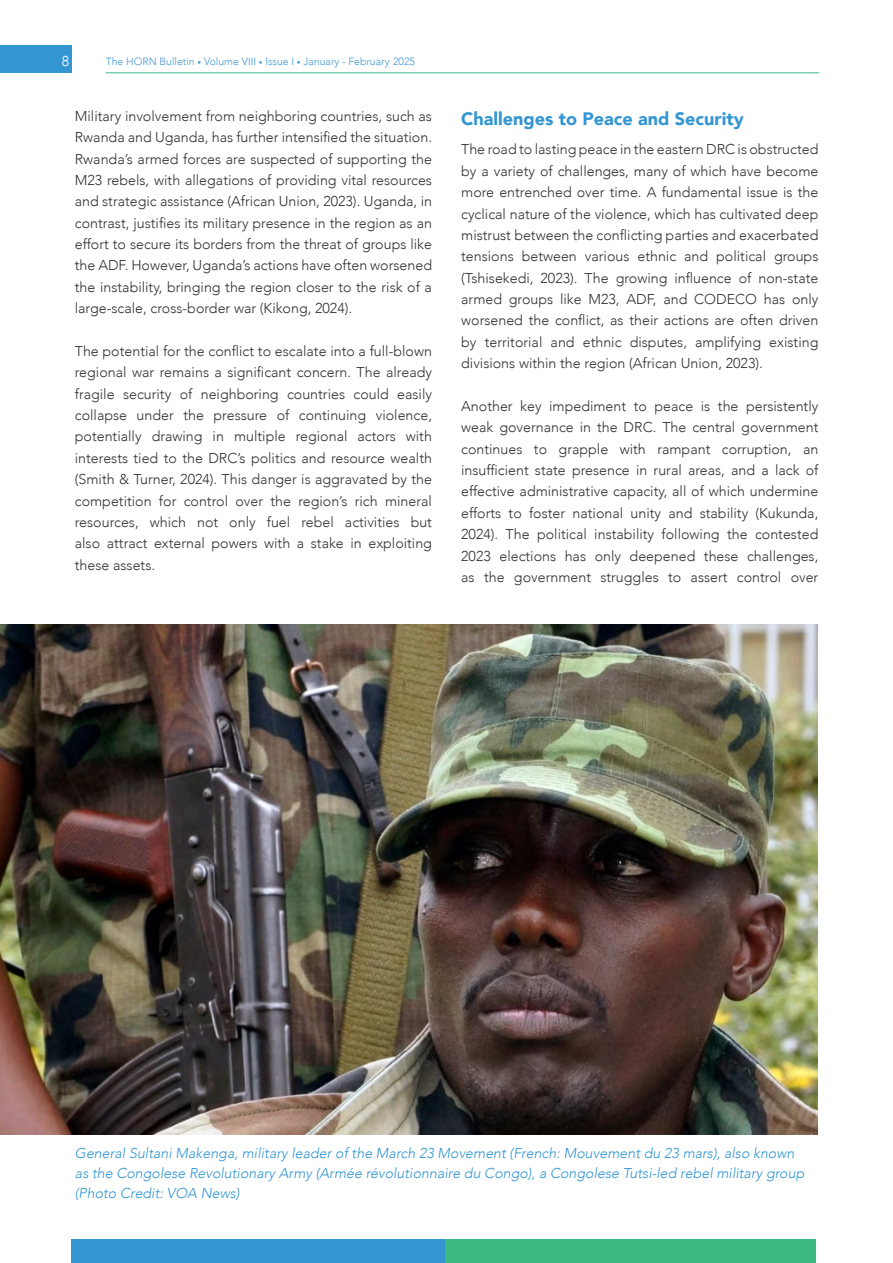
<style>
.page{position:relative;width:893px;height:1263px;background:#fff}
.page>*{position:absolute;margin:0;border:0;box-sizing:border-box;transform-origin:0 0}
.Sub_head{font:900 18px "Avenir";color:#3396d2}
.Body_text{font:300 14.25px/21.3px "Avenir";color:#333233;text-align:justify}
.Captions{font:italic 300 14.25px/20.2px "Avenir";color:#3396d2}
.t1{font:300 14.25px "Avenir";color:#fff}
.t2{font:300 10.5px "Avenir";color:#429ad4}
.s1{font-size:7.5px}
</style>
<div class="page">
<div style="left:0;top:46px;width:72px;height:27px;background:#3396d2"></div>
<div style="left:71px;top:1239px;width:374px;height:24px;background:#3396d2"></div>
<div style="left:445px;top:1239px;width:371px;height:24px;background:#3ab983"></div>
<hr style="left:106px;top:72px;width:713px;height:1px;background:#3ab983">
<img style="left:0;top:624px;width:818px;height:510px">
<p class="t1" style="left:62px;top:52px;width:9px">8</p>
<p class="t2" style="left:106px;top:55px;width:311px">The HORN Bulletin <span class="s1">•</span> Volume VIII <span class="s1">•</span> Issue I <span class="s1">•</span> January - February 2025</p>
<p class="Body_text" style="left:75px;top:105px;width:359px">Military involvement from neighboring countries, such as Rwanda and Uganda, has further intensified the situation.<br>Rwanda’s armed forces are suspected of supporting the M23 rebels, with allegations of providing vital resources and strategic assistance (African Union, 2023). Uganda, in contrast, justifies its military presence in the region as an effort to secure its borders from the threat of groups like the ADF. However, Uganda’s actions have often worsened the instability, bringing the region closer to the risk of a large-scale, cross-border war (Kikong, 2024).</p>
<p class="Body_text" style="left:75px;top:340px;width:359px">The potential for the conflict to escalate into a full-blown regional war remains a significant concern. The already fragile security of neighboring countries could easily collapse under the pressure of continuing violence, potentially drawing in multiple regional actors with interests tied to the DRC’s politics and resource wealth (Smith &amp; Turner, 2024). This danger is aggravated by the competition for control over the region’s rich mineral resources, which not only fuel rebel activities but also attract external powers with a stake in exploiting these assets.</p>
<p class="Sub_head" style="left:461px;top:103px;width:284px">Challenges to Peace and Security</p>
<p class="Body_text" style="left:461px;top:139px;width:359px">The road to lasting peace in the eastern DRC is obstructed by a variety of challenges, many of which have become more entrenched over time. A fundamental issue is the cyclical nature of the violence, which has cultivated deep mistrust between the conflicting parties and exacerbated tensions between various ethnic and political groups (Tshisekedi, 2023). The growing influence of non-state armed groups like M23, ADF, and CODECO has only worsened the conflict, as their actions are often driven by territorial and ethnic disputes, amplifying existing divisions within the region (African Union, 2023).</p>
<p class="Body_text" style="left:461px;top:395px;width:359px">Another key impediment to peace is the persistently weak governance in the DRC. The central government continues to grapple with rampant corruption, an insufficient state presence in rural areas, and a lack of effective administrative capacity, all of which undermine efforts to foster national unity and stability (Kukunda, 2024). The political instability following the contested 2023 elections has only deepened these challenges, as the government struggles to assert control over</p>
<p class="Captions" style="left:75px;top:1142px;width:731px">General Sultani Makenga, military leader of the March 23 Movement (French: Mouvement du 23 mars), also known as the Congolese Revolutionary Army (Armée révolutionnaire du Congo), a Congolese Tutsi-led rebel military group (Photo Credit: VOA News)</p>
</div>
